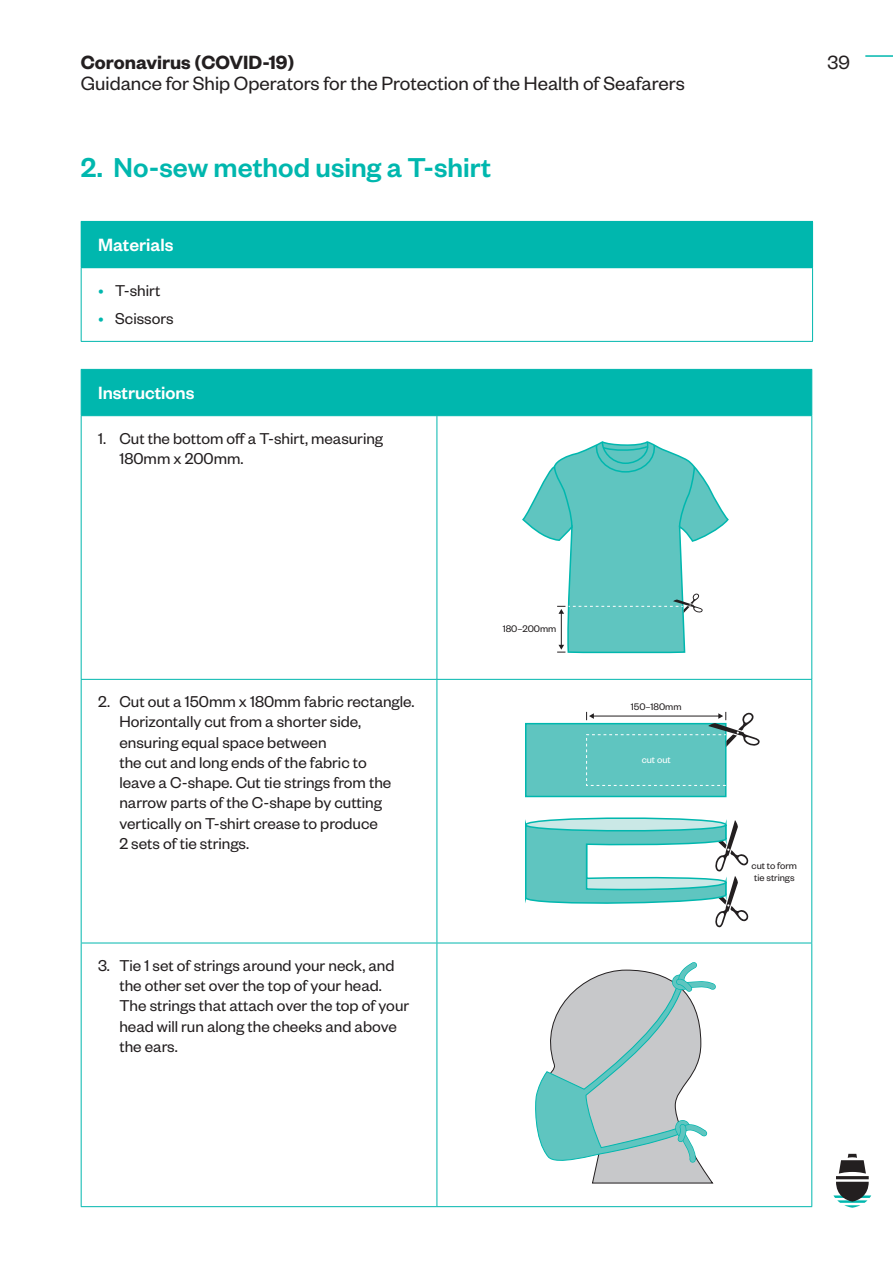
<style>
.page{position:relative;width:893px;height:1263px;background:#fff}
.page>*{position:absolute;margin:0;border:0;box-sizing:border-box;transform-origin:0 0}
.A_head{font:500 30px "Founders Grotesk";color:#00b7ae}
.t1{font:21px "Founders Grotesk";color:#231f20}
.t2{font:600 21px "Founders Grotesk";color:#231f20}
.Body{font:500 19.5px "Founders Grotesk";color:#fff}
.C_head{font:17.25px/20.2px "Founders Grotesk";color:#231f20}
.t3{font:10.5px/12.6px "Founders Grotesk";color:#231f20}
.t4{font:10.5px "Founders Grotesk";color:#fff}
.s1{color:#00b7ae}
</style>
<div class="page">
<hr style="left:865px;top:55px;width:28px;height:2px;background:#00b7ae">
<svg style="left:833px;top:1154px;width:38px;height:54px"></svg>
<div style="left:81px;top:221px;width:732px;height:47px;background:#00b7ae"></div>
<hr style="left:81px;top:268px;width:1px;height:73px;background:#00b7ae">
<hr style="left:812px;top:268px;width:1px;height:73px;background:#00b7ae">
<hr style="left:81px;top:341px;width:732px;height:1px;background:#00b7ae">
<div style="left:82px;top:370px;width:729px;height:45px;background:#00b7ae"></div>
<hr style="left:81px;top:369px;width:356px;height:1px;background:#00b7ae">
<hr style="left:81px;top:370px;width:1px;height:45px;background:#00b7ae">
<hr style="left:437px;top:369px;width:375px;height:1px;background:#00b7ae">
<hr style="left:437px;top:370px;width:1px;height:45px;background:#00b7ae">
<hr style="left:811px;top:370px;width:1px;height:45px;background:#00b7ae">
<hr style="left:81px;top:415px;width:356px;height:1px;background:#00b7ae">
<hr style="left:81px;top:416px;width:1px;height:263px;background:#00b7ae">
<hr style="left:437px;top:415px;width:375px;height:1px;background:#00b7ae">
<hr style="left:437px;top:416px;width:1px;height:263px;background:#00b7ae">
<hr style="left:811px;top:416px;width:1px;height:263px;background:#00b7ae">
<hr style="left:81px;top:679px;width:356px;height:1px;background:#00b7ae">
<hr style="left:81px;top:680px;width:1px;height:263px;background:#00b7ae">
<hr style="left:437px;top:679px;width:375px;height:1px;background:#00b7ae">
<hr style="left:437px;top:680px;width:1px;height:263px;background:#00b7ae">
<hr style="left:811px;top:680px;width:1px;height:263px;background:#00b7ae">
<hr style="left:81px;top:943px;width:356px;height:1px;background:#00b7ae">
<hr style="left:81px;top:943px;width:1px;height:263px;background:#00b7ae">
<hr style="left:437px;top:943px;width:375px;height:1px;background:#00b7ae">
<hr style="left:437px;top:943px;width:1px;height:263px;background:#00b7ae">
<hr style="left:811px;top:943px;width:1px;height:263px;background:#00b7ae">
<hr style="left:81px;top:1206px;width:356px;height:1px;background:#00b7ae">
<hr style="left:437px;top:1206px;width:375px;height:1px;background:#00b7ae">
<svg style="left:522px;top:441px;width:207px;height:212px"></svg>
<hr style="left:593px;top:716px;width:126px;height:1px;background:#231f20">
<svg style="left:586px;top:712px;width:8px;height:8px"></svg>
<div style="left:526px;top:724px;width:200px;height:72px;background:#5fc5c0"></div>
<div style="left:525px;top:723px;width:201px;height:74px;border:2px solid #00b7ae"></div>
<div style="left:586px;top:734px;width:140px;height:52px;border:1px dashed #fff"></div>
<svg style="left:708px;top:712px;width:52px;height:40px"></svg>
<svg style="left:525px;top:817px;width:223px;height:110px"></svg>
<svg style="left:535px;top:962px;width:181px;height:222px"></svg>
<p class="t2" style="left:81px;top:49px;width:215px">Coronavirus (COVID-19)</p>
<p class="t1" style="left:81px;top:70px;width:605px">Guidance for Ship Operators for the Protection of the Health of Seafarers</p>
<p class="A_head" style="left:81px;top:148px;width:412px">2. No-sew method using a T-shirt</p>
<p class="Body" style="left:98px;top:232px;width:77px">Materials</p>
<p class="C_head" style="left:98px;top:279px;width:64px"><span class="s1">•</span> T-shirt</p>
<p class="C_head" style="left:98px;top:308px;width:77px"><span class="s1">•</span> Scissors</p>
<p class="Body" style="left:98px;top:380px;width:98px">Instructions</p>
<p class="C_head" style="left:119px;top:427px;width:265px;text-indent:-21px">1. Cut the bottom off a T-shirt, measuring<br>180mm x 200mm.</p>
<p class="t3" style="left:503px;top:621px;width:55px">180–200mm</p>
<p class="C_head" style="left:119px;top:691px;width:297px;text-indent:-21px">2. Cut out a 150mm x 180mm fabric rectangle.<br>Horizontally cut from a shorter side, ensuring equal space between<br>the cut and long ends of the fabric to<br>leave a C-shape. Cut tie strings from the narrow parts of the C-shape by cutting vertically on T-shirt crease to produce<br>2 sets of tie strings.</p>
<p class="t3" style="left:631px;top:700px;width:52px">150–180mm</p>
<p class="t4" style="left:642px;top:753px;width:31px">cut out</p>
<p class="C_head" style="left:119px;top:954px;width:291px;text-indent:-21px">3. Tie 1 set of strings around your neck, and the other set over the top of your head.<br>The strings that attach over the top of your head will run along the cheeks and above the ears.</p>
<p class="t1" style="left:828px;top:49px;width:24px">39</p>
<p class="t3" style="left:752px;top:858px;width:47px">cut to form tie strings</p>
</div>
